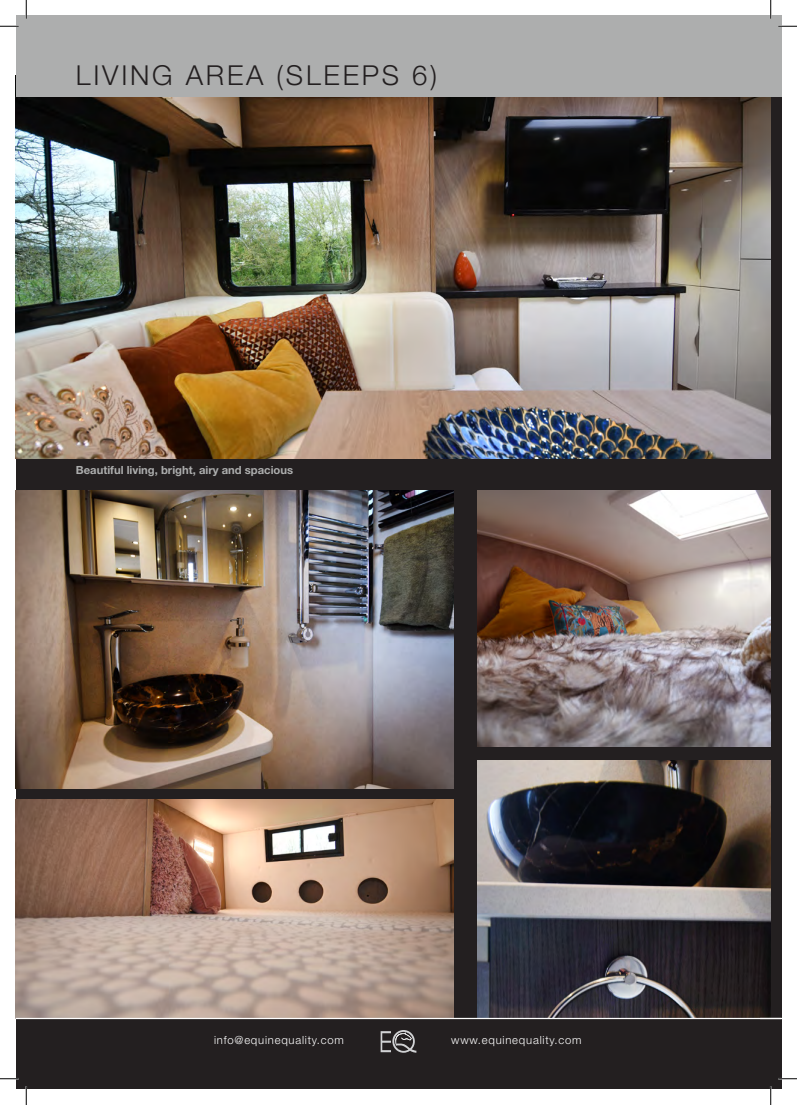
<style>
.page{position:relative;width:797px;height:1105px;background:#fff}
.page>*{position:absolute;margin:0;border:0;box-sizing:border-box;transform-origin:0 0}
.t1{font:300 27.5px "Helvetica Neue LT Std";letter-spacing:.1em;color:#231f20}
.t2{font:300 11.25px "Helvetica Neue LT Std";letter-spacing:.07em;color:#fff}
.t3{font:700 11.25px "Helvetica Neue LT Std";color:#adaeae}
</style>
<div class="page">
<div style="left:16px;top:16px;width:765px;height:1073px;background:#231f20"></div>
<img style="left:16px;top:491px;width:437px;height:297px">
<img style="left:16px;top:799px;width:437px;height:219px">
<img style="left:16px;top:97px;width:754px;height:362px">
<img style="left:478px;top:491px;width:292px;height:255px">
<img style="left:478px;top:761px;width:292px;height:257px">
<hr style="left:16px;top:1018px;width:765px;height:1px;background:#fff">
<svg style="left:380px;top:1030px;width:36px;height:23px"></svg>
<div style="left:16px;top:16px;width:765px;height:81px;background:#adaeae"></div>
<svg style="left:0;top:25px;width:19px;height:2px"></svg>
<svg style="left:778px;top:25px;width:19px;height:2px"></svg>
<svg style="left:0;top:1078px;width:19px;height:1px"></svg>
<svg style="left:778px;top:1078px;width:19px;height:1px"></svg>
<svg style="left:25px;top:0;width:2px;height:19px"></svg>
<svg style="left:25px;top:1086px;width:2px;height:19px"></svg>
<svg style="left:770px;top:0;width:1px;height:19px"></svg>
<svg style="left:770px;top:1086px;width:1px;height:19px"></svg>
<p class="t1" style="left:76px;top:58px;width:362px">LIVING AREA (SLEEPS 6)</p>
<p class="t3" style="left:76px;top:463px;width:219px">Beautiful living, bright, airy and spacious</p>
<p class="t2" style="left:214px;top:1033px;width:131px">info@equinequality.com</p>
<p class="t2" style="left:451px;top:1033px;width:132px">www.equinequality.com</p>
</div>
